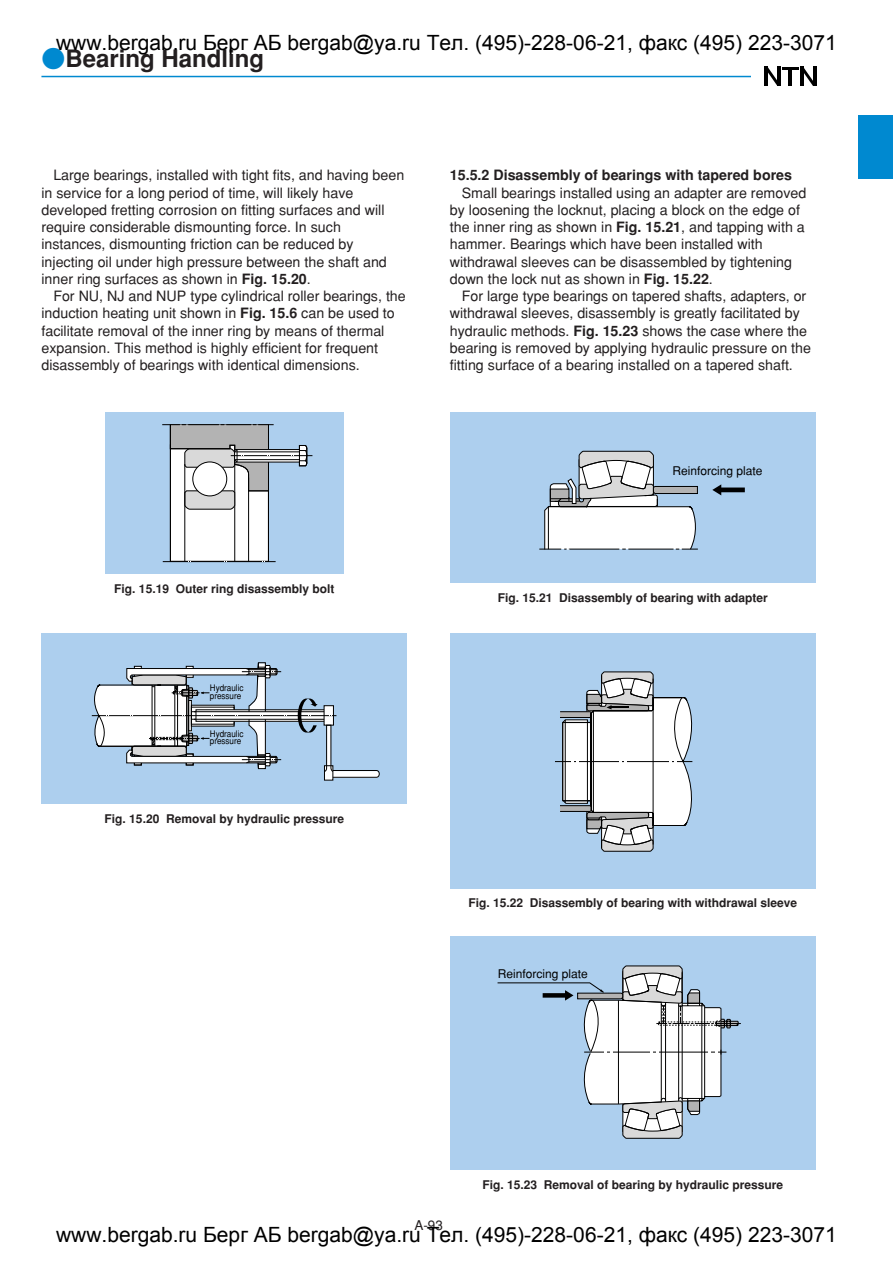
<style>
.page{position:relative;width:893px;height:1262px;background:#fff}
.page>*{position:absolute;margin:0;border:0;box-sizing:border-box;transform-origin:0 0}
.t1{font:700 24px "Helvetica";color:#231f20}
.t2{font:21px "Arial";color:#000}
.t3{font:14.25px/17.2px "Helvetica";color:#231f20}
.t4{font:700 14.25px "Helvetica";color:#231f20}
.t5{font:13.5px "Helvetica";color:#231f20}
.t6{font:700 12px "Helvetica";color:#231f20}
.t7{font:12px "Helvetica";color:#000}
.t8{font:9px/7.5px "Helvetica";color:#000;scale:.9 1}
.s1{font-family:"Heisei Kaku Gothic W5";font-weight:400;color:#0089d0}
.s2{font-weight:700}
</style>
<div class="page">
<hr style="left:41px;top:76px;width:774px;height:1px;background:#0089d0">
<div style="left:752px;top:64px;width:68px;height:25px;background:#fff"></div>
<hr style="left:764px;top:67px;width:3px;height:19px;background:#000">
<hr style="left:777px;top:67px;width:3px;height:19px;background:#000">
<svg style="left:767px;top:67px;width:10px;height:19px"></svg>
<hr style="left:813px;top:67px;width:3px;height:19px;background:#000">
<svg style="left:800px;top:67px;width:13px;height:19px"></svg>
<hr style="left:788px;top:69px;width:3px;height:17px;background:#000">
<hr style="left:782px;top:67px;width:16px;height:3px;background:#000">
<div style="left:105px;top:412px;width:238px;height:162px;background:#adcfee"></div>
<div style="left:170px;top:424px;width:99px;height:137px;background:#fff"></div>
<hr style="left:234px;top:464px;width:1px;height:97px;background:#000">
<hr style="left:268px;top:473px;width:1px;height:88px;background:#000">
<hr style="left:163px;top:561px;width:112px;height:1px;background:#000">
<hr style="left:248px;top:477px;width:1px;height:84px;background:#000">
<hr style="left:184px;top:464px;width:1px;height:97px;background:#000">
<hr style="left:170px;top:444px;width:1px;height:117px;background:#000">
<hr style="left:231px;top:455px;width:81px;height:1px;background:#000">
<svg style="left:162px;top:424px;width:145px;height:86px"></svg>
<div style="left:450px;top:935px;width:365px;height:234px;background:#adcfee"></div>
<svg style="left:497px;top:965px;width:243px;height:173px"></svg>
<div style="left:450px;top:634px;width:365px;height:255px;background:#adcfee"></div>
<hr style="left:555px;top:761px;width:137px;height:1px;background:#000">
<svg style="left:559px;top:671px;width:134px;height:181px"></svg>
<div style="left:41px;top:634px;width:366px;height:170px;background:#adcfee"></div>
<svg style="left:278px;top:709px;width:46px;height:12px"></svg>
<hr style="left:194px;top:711px;width:133px;height:1px;background:#000">
<hr style="left:194px;top:719px;width:133px;height:1px;background:#000">
<div style="left:324px;top:705px;width:10px;height:20px;background:#fff;border:1px solid #000"></div>
<svg style="left:324px;top:724px;width:56px;height:56px"></svg>
<hr style="left:92px;top:715px;width:244px;height:1px;background:#000">
<svg style="left:298px;top:698px;width:19px;height:34px"></svg>
<hr style="left:242px;top:671px;width:39px;height:1px;background:#000">
<hr style="left:242px;top:759px;width:39px;height:1px;background:#000">
<svg style="left:91px;top:662px;width:187px;height:107px"></svg>
<div style="left:450px;top:412px;width:365px;height:171px;background:#adcfee"></div>
<svg style="left:712px;top:484px;width:32px;height:11px"></svg>
<svg style="left:539px;top:450px;width:159px;height:100px"></svg>
<div style="left:858px;top:115px;width:34px;height:64px;background:#0089d0"></div>
<h2 class="t2" style="left:56px;top:28px;width:782px">www.bergab.ru Берг АБ bergab@ya.ru Тел. (495)-228-06-21, факс (495) 223-3071</h2>
<h1 class="t1" style="left:41px;top:50px;width:224px"><span class="s1">●</span>Bearing Handling</h1>
<p class="t3" style="left:41px;top:168px;width:364px;text-indent:12px">Large bearings, installed with tight fits, and having been in service for a long period of time, will likely have developed fretting corrosion on fitting surfaces and will require considerable dismounting force. In such instances, dismounting friction can be reduced by injecting oil under high pressure between the shaft and inner ring surfaces as shown in <span class="s2">Fig. 15.20</span>.</p>
<p class="t3" style="left:41px;top:289px;width:366px;text-indent:12px">For NU, NJ and NUP type cylindrical roller bearings, the induction heating unit shown in <span class="s2">Fig. 15.6</span> can be used to facilitate removal of the inner ring by means of thermal expansion. This method is highly efficient for frequent disassembly of bearings with identical dimensions.</p>
<p class="t6" style="left:114px;top:584px;width:222px">Fig. 15.19 Outer ring disassembly bolt</p>
<p class="t8" style="left:210px;top:685px;width:39px">Hydraulic pressure</p>
<p class="t8" style="left:210px;top:730px;width:39px">Hydraulic pressure</p>
<p class="t6" style="left:105px;top:814px;width:241px">Fig. 15.20 Removal by hydraulic pressure</p>
<p class="t4" style="left:450px;top:170px;width:344px">15.5.2 Disassembly of bearings with tapered bores</p>
<p class="t3" style="left:450px;top:185px;width:358px;text-indent:12px">Small bearings installed using an adapter are removed by loosening the locknut, placing a block on the edge of the inner ring as shown in <span class="s2">Fig. 15.21</span>, and tapping with a hammer. Bearings which have been installed with withdrawal sleeves can be disassembled by tightening down the lock nut as shown in <span class="s2">Fig. 15.22</span>.</p>
<p class="t3" style="left:450px;top:289px;width:363px;text-indent:12px">For large type bearings on tapered shafts, adapters, or withdrawal sleeves, disassembly is greatly facilitated by hydraulic methods. <span class="s2">Fig. 15.23</span> shows the case where the bearing is removed by applying hydraulic pressure on the fitting surface of a bearing installed on a tapered shaft.</p>
<p class="t7" style="left:672px;top:466px;width:92px">Reinforcing plate</p>
<p class="t6" style="left:497px;top:593px;width:272px">Fig. 15.21 Disassembly of bearing with adapter</p>
<p class="t6" style="left:468px;top:898px;width:330px">Fig. 15.22 Disassembly of bearing with withdrawal sleeve</p>
<p class="t7" style="left:498px;top:969px;width:92px">Reinforcing plate</p>
<p class="t6" style="left:482px;top:1179px;width:302px">Fig. 15.23 Removal of bearing by hydraulic pressure</p>
<p class="t5" style="left:414px;top:1220px;width:30px">A-93</p>
<h2 class="t2" style="left:56px;top:1221px;width:782px">www.bergab.ru Берг АБ bergab@ya.ru Тел. (495)-228-06-21, факс (495) 223-3071</h2>
</div>
